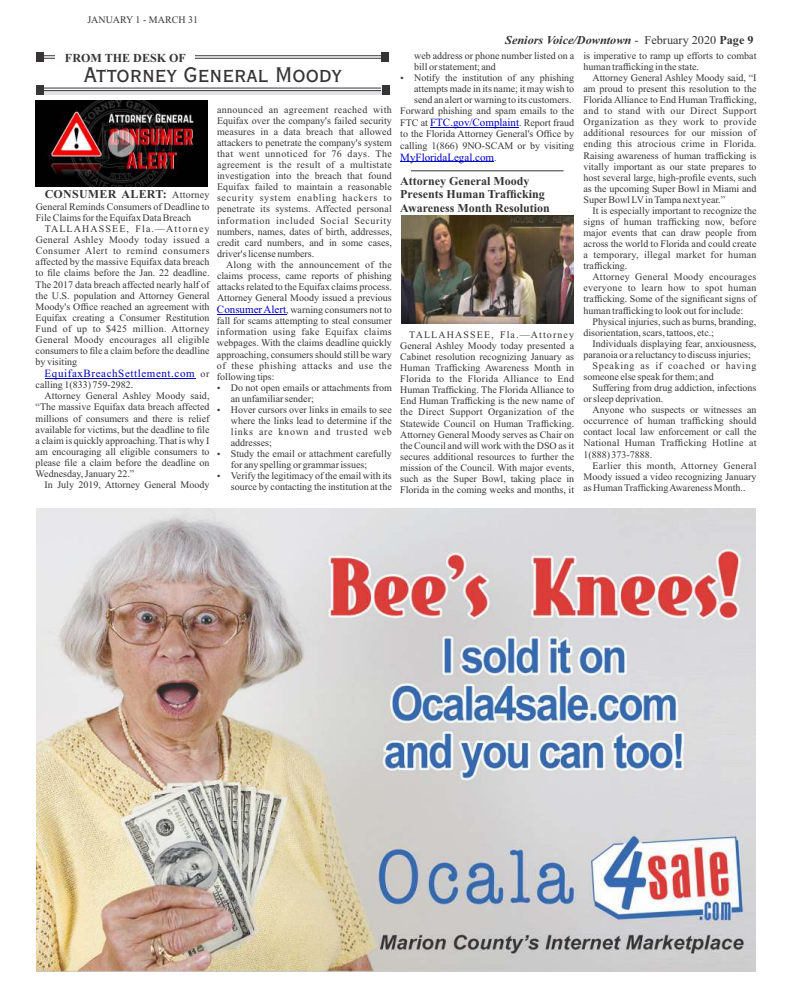
<style>
.page{position:relative;width:792px;height:1008px;background:#fff}
.page>*{position:absolute;margin:0;border:0;box-sizing:border-box;transform-origin:0 0}
.t1{font:condensed 28px "Copperplate Gothic BT";color:#373435}
.t2{font:700 12.2px "Times New Roman";color:#373435}
.t3{font:700 12px/13.3px "Times New Roman";color:#373435}
.t4{font:italic 700 12px "Times New Roman";color:#373435}
.t5{font:700 12px "Times New Roman";letter-spacing:.02em;color:#373435}
.t6{font:11px "Times New Roman";letter-spacing:.055em;color:#0000c4}
.t7{font:11px "Times New Roman";color:#0000c4}
.t8{font:10px/11.1px "Times New Roman";color:#373435;text-align:justify}
.t9{font:10px "Times New Roman";letter-spacing:.02em;color:#373435}
.t10{font:10px "Times New Roman";letter-spacing:.025em;color:#373435}
.t11{font:10px "Times New Roman";letter-spacing:.07em;color:#373435}
.s1{font-size:11px;color:#0000c4}
.s2{font-weight:400;font-size:10px}
.s3{font-size:10px;color:#373435}
.s4{font-weight:400;font-style:normal}
.s5{font-style:normal}
</style>
<div class="page">
<img style="left:36px;top:508px;width:720px;height:464px">
<div style="left:36px;top:52px;width:8px;height:9px;background:#373435"></div>
<div style="left:381px;top:52px;width:8px;height:9px;background:#373435"></div>
<hr style="left:41px;top:55px;width:342px;height:1px;background:#373435">
<hr style="left:41px;top:58px;width:342px;height:1px;background:#373435">
<div style="left:55px;top:50px;width:140px;height:18px;background:#fefefe"></div>
<hr style="left:37px;top:91px;width:353px;height:3px;background:#e2e3e4">
<div style="left:36px;top:85px;width:8px;height:9px;background:#373435"></div>
<div style="left:382px;top:85px;width:8px;height:9px;background:#373435"></div>
<hr style="left:39px;top:88px;width:342px;height:1px;background:#373435">
<hr style="left:39px;top:90px;width:342px;height:1px;background:#373435">
<hr style="left:45px;top:378px;width:150px;height:1px;background:#0000c4">
<hr style="left:217px;top:314px;width:69px;height:1px;background:#0000c4">
<hr style="left:430px;top:127px;width:89px;height:1px;background:#0000c4">
<hr style="left:400px;top:162px;width:94px;height:1px;background:#0000c4">
<img style="left:36px;top:101px;width:172px;height:86px">
<img style="left:401px;top:216px;width:173px;height:107px">
<hr style="left:411px;top:171px;width:153px;height:1px;background:#373435">
<p class="t8" style="left:87px;top:15px;width:112px">JANUARY 1 - MARCH 31</p>
<p class="t2" style="left:65px;top:54px;width:123px">FROM THE DESK OF</p>
<h1 class="t1" style="left:84px;top:61px;width:259px">Attorney General Moody</h1>
<p class="t8" style="left:217px;top:105px;width:176px">announced an agreement reached with Equifax over the company's failed security measures in a data breach that allowed attackers to penetrate the company's system that went unnoticed for 76 days. The agreement is the result of a multistate investigation into the breach that found Equifax failed to maintain a reasonable security system enabling hackers to penetrate its systems. Affected personal information included Social Security numbers, names, dates of birth, addresses, credit card numbers, and in some cases, driver's license numbers.</p>
<p class="t8" style="left:217px;top:260px;width:176px;text-indent:9px">Along with the announcement of the claims process, came reports of phishing attacks related to the Equifax claims process.<br>Attorney General Moody issued a previous <span class="s1">Consumer Alert</span>, warning consumers not to fall for scams attempting to steal consumer information using fake Equifax claims webpages. With the claims deadline quickly approaching, consumers should still be wary of these phishing attacks and use the following tips:</p>
<p class="t8" style="left:231px;top:383px;width:163px;text-align:left">Do not open emails or attachments from an unfamiliar sender;<br>Hover cursors over links in emails to see where the links lead to determine if the links are known and trusted web addresses;<br>Study the email or attachment carefully for any spelling or grammar issues; Verify the legitimacy of the email with its source by contacting the institution at the</p>
<p class="t5" style="left:45px;top:190px;width:166px">CONSUMER ALERT: <span class="s2">Attorney</span></p>
<p class="t8" style="left:36px;top:202px;width:175px">General Reminds Consumers of Deadline to<br>File Claims for the Equifax Data Breach</p>
<p class="t8" style="left:36px;top:224px;width:175px;text-indent:9px">TALLAHASSEE, Fla.—Attorney General Ashley Moody today issued a Consumer Alert to remind consumers affected by the massive Equifax data breach to file claims before the Jan. 22 deadline.<br>The 2017 data breach affected nearly half of the U.S. population and Attorney General Moody's Office reached an agreement with Equifax creating a Consumer Restitution Fund of up to $425 million. Attorney General Moody encourages all eligible consumers to file a claim before the deadline by visiting</p>
<p class="t6" style="left:45px;top:369px;width:166px">EquifaxBreachSettlement.com <span class="s3">or</span></p>
<p class="t8" style="left:36px;top:380px;width:99px">calling 1(833) 759-2982.</p>
<p class="t8" style="left:45px;top:391px;width:166px">Attorney General Ashley Moody said,</p>
<p class="t8" style="left:36px;top:403px;width:175px">“The massive Equifax data breach affected</p>
<p class="t8" style="left:36px;top:414px;width:175px">millions of consumers and there is relief</p>
<p class="t8" style="left:36px;top:425px;width:175px">available for victims, but the deadline to file</p>
<p class="t8" style="left:36px;top:436px;width:175px">a claim is quickly approaching. That is why I</p>
<p class="t8" style="left:36px;top:447px;width:175px">am encouraging all eligible consumers to</p>
<p class="t8" style="left:36px;top:458px;width:175px">please file a claim before the deadline on</p>
<p class="t8" style="left:36px;top:469px;width:100px">Wednesday, January 22.”</p>
<p class="t8" style="left:45px;top:480px;width:166px">In July 2019, Attorney General Moody</p>
<p class="t4" style="left:505px;top:36px;width:250px">Seniors Voice/Downtown <span class="s4">- February 2020</span> <span class="s5">Page 9</span></p>
<p class="t8" style="left:414px;top:51px;width:162px">web address or phone number listed on a</p>
<p class="t8" style="left:414px;top:62px;width:83px">bill or statement; and</p>
<p class="t8" style="left:414px;top:73px;width:162px">Notify the institution of any phishing</p>
<p class="t8" style="left:414px;top:84px;width:162px">attempts made in its name; it may wish to</p>
<p class="t8" style="left:414px;top:95px;width:159px">send an alert or warning to its customers.</p>
<p class="t8" style="left:400px;top:106px;width:175px">Forward phishing and spam emails to the</p>
<p class="t8" style="left:400px;top:118px;width:175px">FTC at <span class="s1">FTC.gov/Complaint</span>. Report fraud</p>
<p class="t8" style="left:400px;top:130px;width:175px">to the Florida Attorney General's Office by</p>
<p class="t8" style="left:400px;top:141px;width:175px">calling 1(866) 9NO-SCAM or by visiting</p>
<p class="t7" style="left:400px;top:153px;width:98px">MyFloridaLegal.com<span class="s3">.</span></p>
<p class="t3" style="left:400px;top:176px;width:151px">Attorney General Moody<br>Presents Human Trafficking<br>Awareness Month Resolution</p>
<p class="t8" style="left:400px;top:330px;width:175px;text-indent:9px">TALLAHASSEE, Fla.—Attorney General Ashley Moody today presented a Cabinet resolution recognizing January as Human Trafficking Awareness Month in Florida to the Florida Alliance to End Human Trafficking. The Florida Alliance to End Human Trafficking is the new name of the Direct Support Organization of the Statewide Council on Human Trafficking.<br>Attorney General Moody serves as Chair on the Council and will work with the DSO as it secures additional resources to further the mission of the Council. With major events, such as the Super Bowl, taking place in Florida in the coming weeks and months, it</p>
<p class="t8" style="left:584px;top:51px;width:174px">is imperative to ramp up efforts to combat human trafficking in the state.</p>
<p class="t8" style="left:584px;top:73px;width:174px;text-indent:9px">Attorney General Ashley Moody said, “I am proud to present this resolution to the Florida Alliance to End Human Trafficking, and to stand with our Direct Support Organization as they work to provide additional resources for our mission of ending this atrocious crime in Florida.<br>Raising awareness of human trafficking is vitally important as our state prepares to host several large, high-profile events, such as the upcoming Super Bowl in Miami and Super Bowl LVin Tampa next year.”</p>
<p class="t8" style="left:584px;top:206px;width:174px;text-indent:9px">It is especially important to recognize the signs of human trafficking now, before major events that can draw people from across the world to Florida and could create a temporary, illegal market for human trafficking.</p>
<p class="t8" style="left:584px;top:272px;width:174px;text-indent:9px">Attorney General Moody encourages everyone to learn how to spot human trafficking. Some of the significant signs of human trafficking to look out for include:</p>
<p class="t8" style="left:584px;top:317px;width:174px;text-indent:9px">Physical injuries, such as burns, branding, disorientation, scars, tattoos, etc.;</p>
<p class="t8" style="left:593px;top:339px;width:165px">Individuals displaying fear, anxiousness,</p>
<p class="t8" style="left:584px;top:350px;width:169px">paranoia or a reluctancy to discuss injuries;</p>
<p class="t11" style="left:593px;top:362px;width:165px">Speaking as if coached or having</p>
<p class="t8" style="left:584px;top:372px;width:132px">someone else speak for them; and</p>
<p class="t8" style="left:593px;top:383px;width:165px">Suffering from drug addiction, infections</p>
<p class="t8" style="left:584px;top:394px;width:81px">or sleep deprivation.</p>
<p class="t8" style="left:593px;top:405px;width:165px">Anyone who suspects or witnesses an</p>
<p class="t8" style="left:584px;top:416px;width:174px">occurrence of human trafficking should</p>
<p class="t8" style="left:583px;top:427px;width:174px">contact local law enforcement or call the</p>
<p class="t9" style="left:583px;top:440px;width:174px">National Human Trafficking Hotline at</p>
<p class="t8" style="left:583px;top:450px;width:70px">1(888) 373-7888.</p>
<p class="t10" style="left:592px;top:462px;width:165px">Earlier this month, Attorney General</p>
<p class="t8" style="left:583px;top:472px;width:174px">Moody issued a video recognizing January</p>
<p class="t8" style="left:583px;top:483px;width:164px">as Human Trafficking Awareness Month..</p>
</div>
